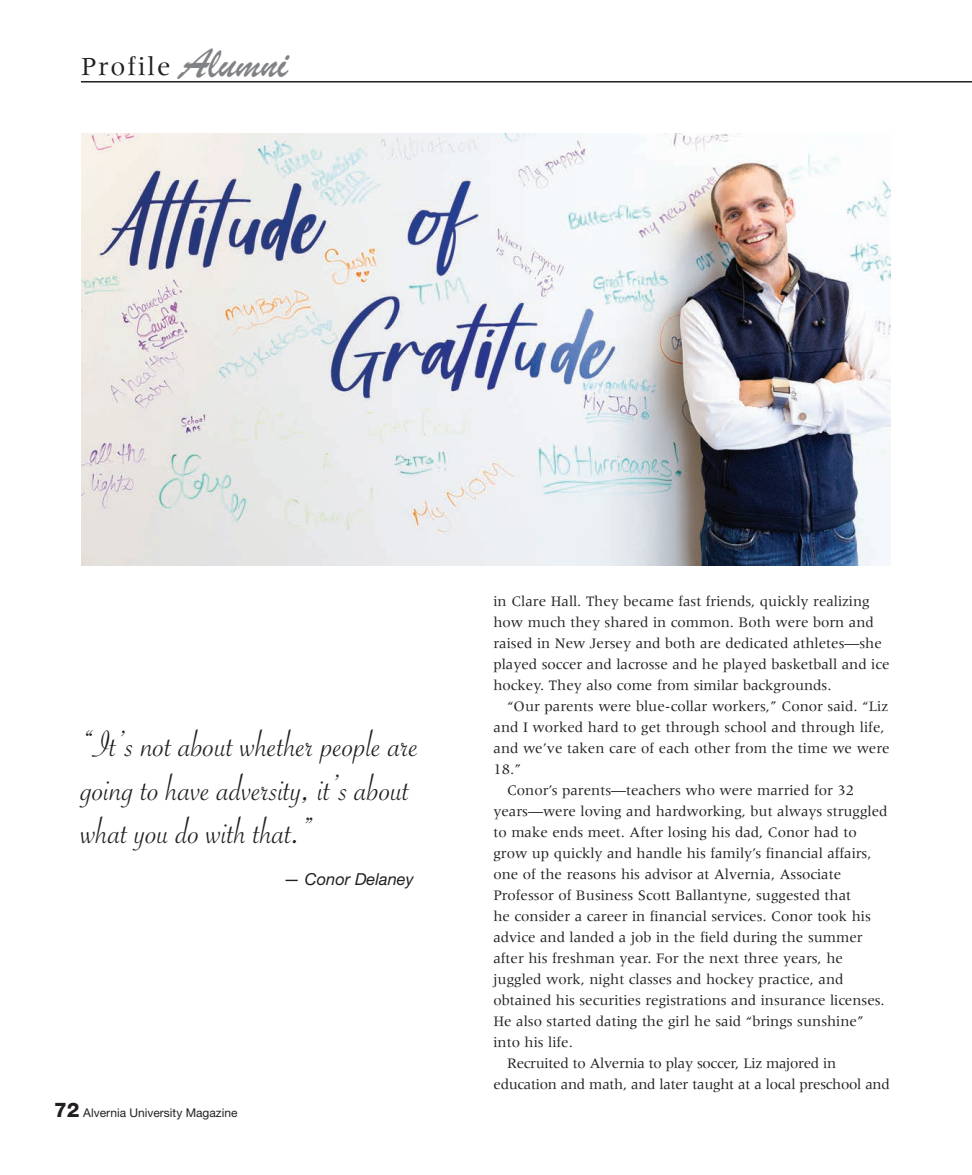
<style>
.page{position:relative;width:972px;height:1175px;background:#fff}
.page>*{position:absolute;margin:0;border:0;box-sizing:border-box;transform-origin:0 0}
.t1{font:45px "Brush Script";color:#808285}
.t2{font:39px/43.5px "Savoye Let Plain";color:#231f20}
.t3{font:27px "Meridien";letter-spacing:.075em;color:#231f20}
.NEWS_BRIEF_Body{font:italic 16.5px "Helvetica Neue";color:#231f20}
.Body{font:15px/21px "Meridien";color:#231f20}
.Body-2{font:15px/21px "Meridien";letter-spacing:-.02em;color:#231f20}
.t4{font:12px "Helvetica Neue";color:#231f20}
.s1{font-weight:800;font-size:20.25px}
</style>
<div class="page">
<hr style="left:81px;top:81px;width:891px;height:1px;background:#231f20">
<img style="left:81px;top:134px;width:810px;height:432px">
<h1 class="t1" style="left:180px;top:33px;width:109px">Alumni</h1>
<h3 class="t3" style="left:81px;top:52px;width:91px">Profile</h3>
<p class="t2" style="left:81px;top:723px;width:339px">“It’s not about whether people are going to have adversity, it’s about what you do with that.”</p>
<p class="NEWS_BRIEF_Body" style="left:284px;top:869px;width:131px">— Conor Delaney</p>
<p class="t4" style="left:54px;top:1105px;width:185px"><span class="s1">72</span> Alvernia University Magazine</p>
<p class="Body" style="left:494px;top:590px;width:398px">in Clare Hall. They became fast friends, quickly realizing how much they shared in common. Both were born and raised in New Jersey and both are dedicated athletes—she played soccer and lacrosse and he played basketball and ice hockey. They also come from similar backgrounds.</p>
<p class="Body" style="left:494px;top:695px;width:398px;text-indent:14px">“Our parents were blue-collar workers,” Conor said. “Liz and I worked hard to get through school and through life, and we’ve taken care of each other from the time we were 18.”</p>
<p class="Body" style="left:494px;top:779px;width:396px;text-indent:14px">Conor’s parents—teachers who were married for 32 years—were loving and hardworking, but always struggled to make ends meet. After losing his dad, Conor had to grow up quickly and handle his family’s financial affairs, one of the reasons his advisor at Alvernia, Associate Professor of Business Scott Ballantyne, suggested that<br>he consider a career in financial services. Conor took his advice and landed a job in the field during the summer after his freshman year. For the next three years, he juggled work, night classes and hockey practice, and obtained his securities registrations and insurance licenses.<br>He also started dating the girl he said “brings sunshine” into his life.</p>
<p class="Body-2" style="left:494px;top:1052px;width:398px;text-indent:14px">Recruited to Alvernia to play soccer, Liz majored in education and math, and later taught at a local preschool and</p>
</div>
